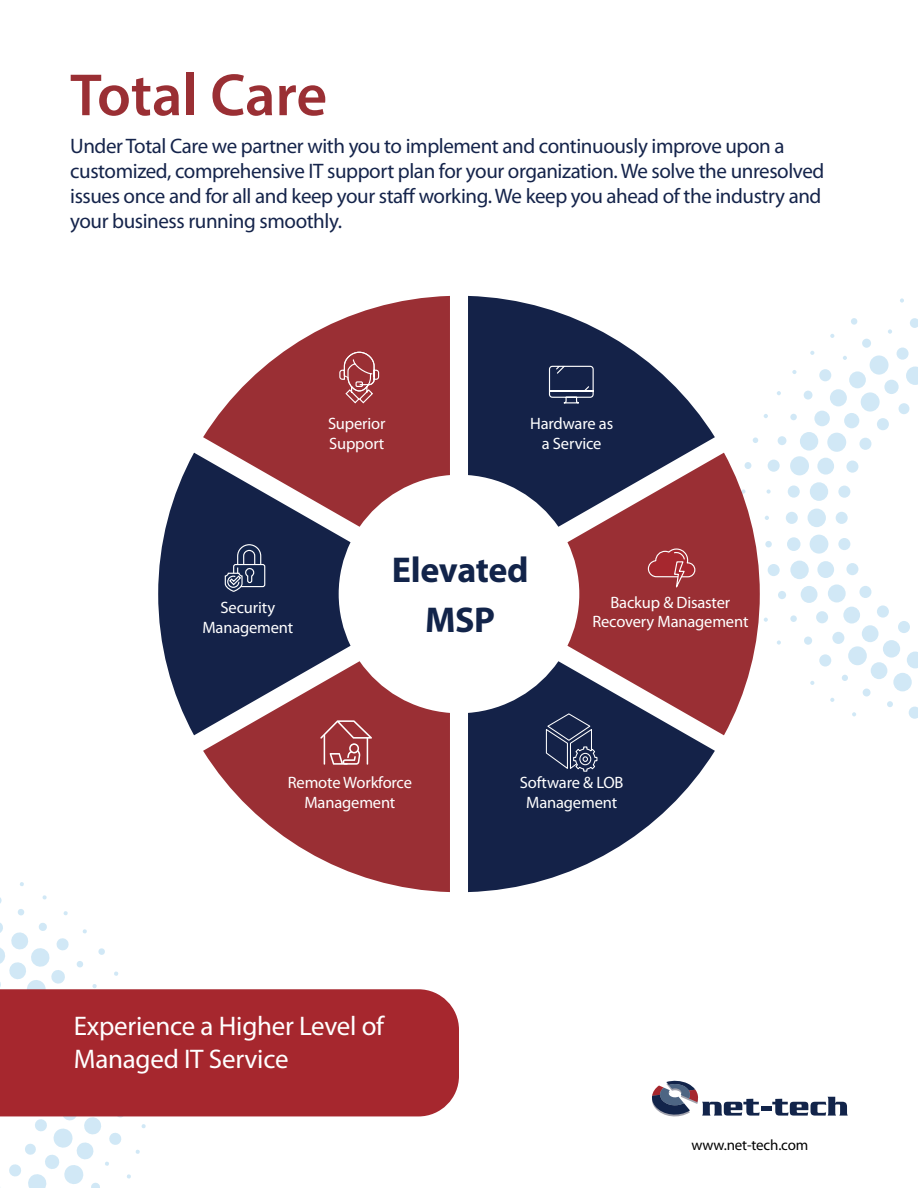
<style>
.page{position:relative;width:918px;height:1188px;background:#fff}
.page>*{position:absolute;margin:0;border:0;box-sizing:border-box;transform-origin:0 0}
.t1{font:600 60px "Myriad Pro";color:#9a2f34}
.t2{font:700 36px/49.5px "Myriad Pro";letter-spacing:-.01em;color:#12244a;text-align:center}
.t3{font:27px/32.4px "Myriad Pro";letter-spacing:-.01em;color:#fff}
.t4{font:21px/25.2px "Myriad Pro";letter-spacing:-.02em;color:#15244b}
.t5{font:16.5px/19.8px "Myriad Pro";letter-spacing:-.01em;color:#fff;text-align:center}
.t6{font:15px "Myriad Pro";letter-spacing:-.01em;color:#000}
</style>
<div class="page">
<svg style="left:0;top:895px;width:149px;height:293px"></svg>
<svg style="left:20px;top:882px;width:4px;height:4px"></svg>
<div style="left:899px;top:403px;width:10px;height:11px;background:#d1e8f6;border-radius:50%"></div>
<div style="left:877px;top:418px;width:12px;height:12px;background:#d1e8f6;border-radius:50%"></div>
<div style="left:859px;top:438px;width:12px;height:12px;background:#d1e8f6;border-radius:50%"></div>
<div style="left:846px;top:461px;width:12px;height:12px;background:#d1e8f6;border-radius:50%"></div>
<div style="left:838px;top:486px;width:12px;height:12px;background:#d1e8f6;border-radius:50%"></div>
<div style="left:836px;top:512px;width:12px;height:12px;background:#d1e8f6;border-radius:50%"></div>
<div style="left:838px;top:538px;width:12px;height:12px;background:#d1e8f6;border-radius:50%"></div>
<div style="left:846px;top:563px;width:12px;height:12px;background:#d1e8f6;border-radius:50%"></div>
<div style="left:859px;top:586px;width:12px;height:12px;background:#d1e8f6;border-radius:50%"></div>
<svg style="left:877px;top:605px;width:12px;height:13px"></svg>
<div style="left:898px;top:621px;width:12px;height:12px;background:#d1e8f6;border-radius:50%"></div>
<svg style="left:906px;top:367px;width:12px;height:18px"></svg>
<div style="left:884px;top:380px;width:15px;height:14px;background:#d1e8f6;border-radius:50%"></div>
<div style="left:861px;top:392px;width:19px;height:20px;background:#d1e8f6;border-radius:50%"></div>
<div style="left:844px;top:413px;width:15px;height:15px;background:#d1e8f6;border-radius:50%"></div>
<div style="left:827px;top:433px;width:19px;height:19px;background:#d1e8f6;border-radius:50%"></div>
<div style="left:817px;top:458px;width:17px;height:17px;background:#d1e8f6;border-radius:50%"></div>
<div style="left:810px;top:482px;width:18px;height:19px;background:#d1e8f6;border-radius:50%"></div>
<div style="left:808px;top:509px;width:18px;height:18px;background:#d1e8f6;border-radius:50%"></div>
<div style="left:810px;top:535px;width:18px;height:19px;background:#d1e8f6;border-radius:50%"></div>
<div style="left:817px;top:561px;width:17px;height:17px;background:#d1e8f6;border-radius:50%"></div>
<svg style="left:828px;top:584px;width:18px;height:19px"></svg>
<div style="left:843px;top:607px;width:17px;height:17px;background:#d1e8f6;border-radius:50%"></div>
<div style="left:862px;top:625px;width:17px;height:17px;background:#d1e8f6;border-radius:50%"></div>
<div style="left:883px;top:640px;width:17px;height:18px;background:#d1e8f6;border-radius:50%"></div>
<svg style="left:907px;top:652px;width:11px;height:16px"></svg>
<div style="left:897px;top:348px;width:12px;height:12px;background:#d1e8f6;border-radius:50%"></div>
<div style="left:870px;top:355px;width:19px;height:20px;background:#d1e8f6;border-radius:50%"></div>
<div style="left:849px;top:371px;width:17px;height:17px;background:#d1e8f6;border-radius:50%"></div>
<div style="left:830px;top:389px;width:17px;height:17px;background:#d1e8f6;border-radius:50%"></div>
<div style="left:814px;top:411px;width:16px;height:15px;background:#d1e8f6;border-radius:50%"></div>
<div style="left:800px;top:432px;width:18px;height:19px;background:#d1e8f6;border-radius:50%"></div>
<div style="left:790px;top:456px;width:19px;height:19px;background:#d1e8f6;border-radius:50%"></div>
<svg style="left:788px;top:485px;width:12px;height:13px"></svg>
<div style="left:786px;top:512px;width:12px;height:12px;background:#d1e8f6;border-radius:50%"></div>
<div style="left:787px;top:537px;width:14px;height:14px;background:#d1e8f6;border-radius:50%"></div>
<div style="left:790px;top:561px;width:19px;height:18px;background:#d1e8f6;border-radius:50%"></div>
<div style="left:801px;top:586px;width:17px;height:17px;background:#d1e8f6;border-radius:50%"></div>
<div style="left:816px;top:611px;width:12px;height:12px;background:#d1e8f6;border-radius:50%"></div>
<div style="left:832px;top:632px;width:12px;height:12px;background:#d1e8f6;border-radius:50%"></div>
<div style="left:848px;top:646px;width:19px;height:19px;background:#d1e8f6;border-radius:50%"></div>
<div style="left:871px;top:662px;width:16px;height:17px;background:#d1e8f6;border-radius:50%"></div>
<div style="left:893px;top:673px;width:19px;height:18px;background:#d1e8f6;border-radius:50%"></div>
<svg style="left:910px;top:318px;width:8px;height:10px"></svg>
<svg style="left:888px;top:329px;width:4px;height:5px"></svg>
<div style="left:862px;top:339px;width:9px;height:9px;background:#d1e8f6;border-radius:50%"></div>
<svg style="left:843px;top:356px;width:4px;height:4px"></svg>
<div style="left:819px;top:369px;width:12px;height:12px;background:#d1e8f6;border-radius:50%"></div>
<svg style="left:804px;top:391px;width:9px;height:9px"></svg>
<div style="left:790px;top:414px;width:7px;height:6px;background:#d1e8f6;border-radius:50%"></div>
<div style="left:778px;top:436px;width:8px;height:9px;background:#d1e8f6;border-radius:50%"></div>
<div style="left:768px;top:460px;width:12px;height:12px;background:#d1e8f6;border-radius:50%"></div>
<svg style="left:767px;top:489px;width:4px;height:5px"></svg>
<svg style="left:765px;top:516px;width:4px;height:4px"></svg>
<div style="left:765px;top:541px;width:7px;height:6px;background:#d1e8f6;border-radius:50%"></div>
<div style="left:768px;top:564px;width:12px;height:12px;background:#d1e8f6;border-radius:50%"></div>
<div style="left:778px;top:591px;width:8px;height:8px;background:#d1e8f6;border-radius:50%"></div>
<div style="left:790px;top:615px;width:7px;height:7px;background:#d1e8f6;border-radius:50%"></div>
<div style="left:804px;top:637px;width:8px;height:8px;background:#d1e8f6;border-radius:50%"></div>
<svg style="left:819px;top:654px;width:12px;height:13px"></svg>
<svg style="left:842px;top:675px;width:6px;height:6px"></svg>
<div style="left:863px;top:689px;width:8px;height:7px;background:#d1e8f6;border-radius:50%"></div>
<svg style="left:887px;top:701px;width:6px;height:6px"></svg>
<svg style="left:909px;top:707px;width:9px;height:12px"></svg>
<svg style="left:900px;top:298px;width:4px;height:5px"></svg>
<div style="left:851px;top:318px;width:6px;height:7px;background:#d1e8f6;border-radius:50%"></div>
<svg style="left:830px;top:334px;width:4px;height:4px"></svg>
<svg style="left:810px;top:351px;width:4px;height:4px"></svg>
<svg style="left:792px;top:370px;width:5px;height:4px"></svg>
<svg style="left:777px;top:391px;width:4px;height:4px"></svg>
<svg style="left:764px;top:414px;width:4px;height:4px"></svg>
<svg style="left:753px;top:437px;width:5px;height:6px"></svg>
<svg style="left:764px;top:618px;width:4px;height:4px"></svg>
<svg style="left:777px;top:640px;width:4px;height:5px"></svg>
<svg style="left:810px;top:681px;width:4px;height:4px"></svg>
<svg style="left:830px;top:698px;width:4px;height:4px"></svg>
<svg style="left:852px;top:712px;width:4px;height:4px"></svg>
<svg style="left:468px;top:296px;width:247px;height:231px;fill:#142248"></svg>
<svg style="left:567px;top:453px;width:193px;height:282px;fill:#9a2f34"></svg>
<svg style="left:203px;top:296px;width:247px;height:231px;fill:#9a2f34"></svg>
<svg style="left:468px;top:661px;width:247px;height:231px;fill:#142248"></svg>
<svg style="left:158px;top:453px;width:193px;height:282px;fill:#142248"></svg>
<svg style="left:203px;top:661px;width:247px;height:231px;fill:#9a2f34"></svg>
<svg style="left:652px;top:1080px;width:108px;height:37px"></svg>
<div style="left:761px;top:1106px;width:10px;height:5px;background:#12244a"></div>
<svg style="left:772px;top:1097px;width:76px;height:19px"></svg>
<div style="left:0;top:989px;width:459px;height:127px;background:#a6272e"></div>
<svg style="left:339px;top:351px;width:41px;height:53px;background:#ab5357"></svg>
<svg style="left:548px;top:365px;width:46px;height:39px;background:#3c4767"></svg>
<div style="left:234px;top:565px;width:31px;height:22px;background:#12244a;border-radius:2px"></div>
<div style="left:233px;top:564px;width:32px;height:23px;border:1px solid #fff;border-radius:2px"></div>
<svg style="left:224px;top:544px;width:38px;height:48px"></svg>
<svg style="left:647px;top:548px;width:49px;height:46px;background:#a84146"></svg>
<svg style="left:320px;top:720px;width:52px;height:45px;background:#ac5559"></svg>
<svg style="left:545px;top:713px;width:53px;height:59px;background:#344061"></svg>
<h1 class="t1" style="left:70px;top:57px;width:259px">Total Care</h1>
<p class="t4" style="left:70px;top:133px;width:756px">Under Total Care we partner with you to implement and continuously improve upon a customized, comprehensive IT support plan for your organization. We solve the unresolved issues once and for all and keep your staff working. We keep you ahead of the industry and your business running smoothly.</p>
<p class="t5" style="left:328px;top:413px;width:59px;text-align:left">Superior<br>Support</p>
<p class="t5" style="left:530px;top:414px;width:85px">Hardware as a Service</p>
<p class="t5" style="left:202px;top:597px;width:93px">Security<br>Management</p>
<h2 class="t2" style="left:392px;top:544px;width:138px">Elevated<br>MSP</h2>
<p class="t5" style="left:592px;top:592px;width:158px">Backup &amp; Disaster<br>Recovery Management</p>
<p class="t5" style="left:288px;top:772px;width:126px">Remote Workforce<br>Management</p>
<p class="t3" style="left:74px;top:1009px;width:312px">Experience a Higher Level of<br>Managed IT Service</p>
<p class="t5" style="left:520px;top:772px;width:105px">Software &amp; LOB<br>Management</p>
<p class="t6" style="left:691px;top:1135px;width:118px">www.net-tech.com</p>
</div>
